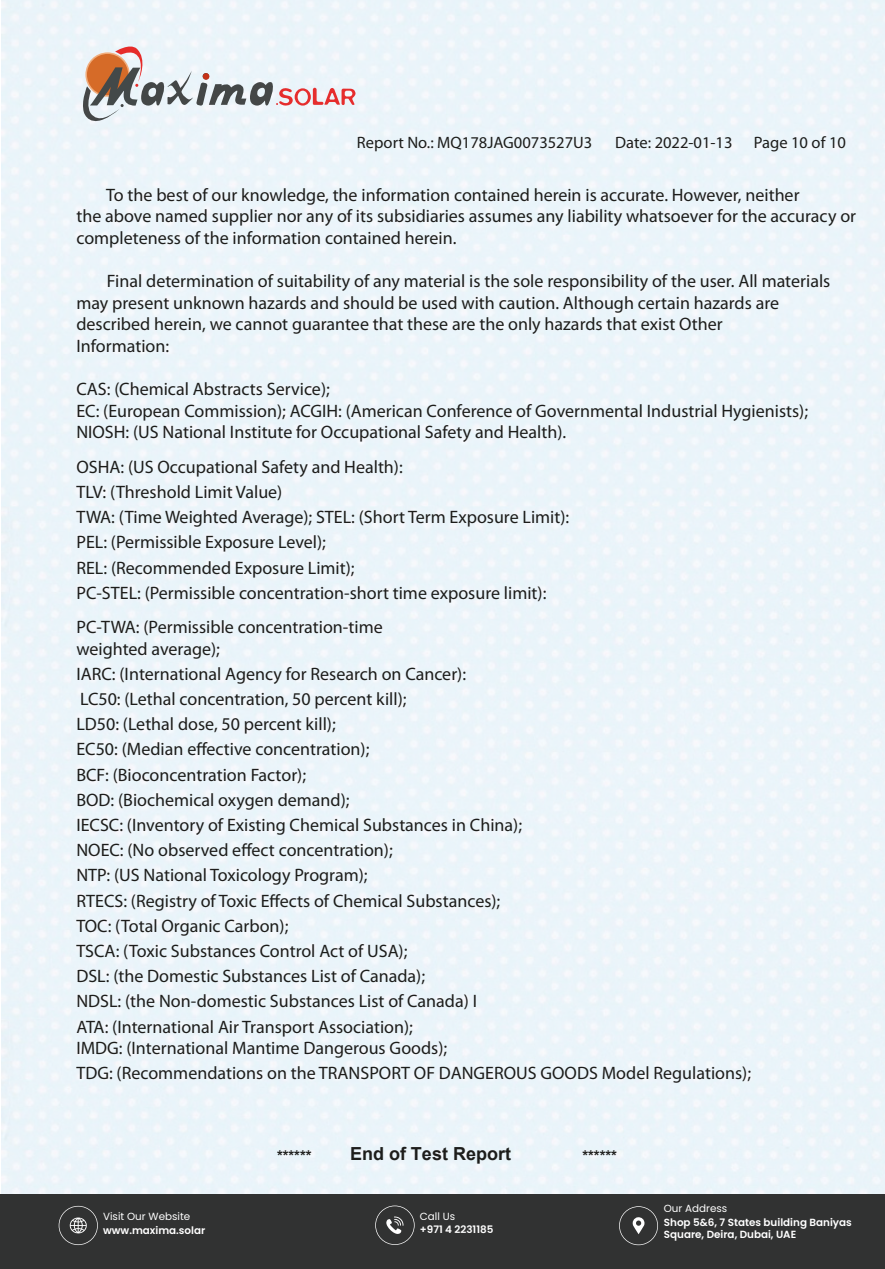
<style>
.page{position:relative;width:885px;height:1269px;background:#fff}
.page>*{position:absolute;margin:0;border:0;box-sizing:border-box;transform-origin:0 0}
.t1{font:18px/25.2px "Myriad Pro";color:#1d1d1b}
.t2{font:700 18px "Arial";color:#1d1d1b}
.t3{font:16.5px "Myriad Pro";color:#1d1d1b}
.t4{font:700 15px "Arial";color:#1d1d1b}
.t5{font:600 10.35px/12.5px "Poppins";color:#fff}
.t6{font:10.35px "Poppins";color:#fff}
</style>
<div class="page">
<svg style="left:81px;top:42px;width:275px;height:88px;background:#d7d4d6"></svg>
<div style="left:0;top:1194px;width:885px;height:74px;background:#313232"></div>
<svg style="left:59px;top:1205px;width:39px;height:40px"></svg>
<svg style="left:375px;top:1205px;width:40px;height:40px"></svg>
<svg style="left:619px;top:1206px;width:39px;height:39px"></svg>
<p class="t3" style="left:357px;top:136px;width:237px">Report No.: MQ178JAG0073527U3</p>
<p class="t3" style="left:615px;top:136px;width:119px">Date: 2022-01-13</p>
<p class="t3" style="left:753px;top:136px;width:94px">Page 10 of 10</p>
<p class="t1" style="left:76px;top:185px;width:781px;line-height:21.6px;text-indent:30px">To the best of our knowledge, the information contained herein is accurate. However, neither<br>the above named supplier nor any of its subsidiaries assumes any liability whatsoever for the accuracy or completeness of the information contained herein.</p>
<p class="t1" style="left:76px;top:272px;width:755px;line-height:21.6px;text-indent:31px">Final determination of suitability of any material is the sole responsibility of the user. All materials may present unknown hazards and should be used with caution. Although certain hazards are described herein, we cannot guarantee that these are the only hazards that exist Other<br>Information:</p>
<p class="t1" style="left:76px;top:380px;width:733px;line-height:21.6px">CAS: (Chemical Abstracts Service);<br>EC: (European Commission); ACGIH: (American Conference of Governmental Industrial Hygienists);<br>NIOSH: (US National Institute for Occupational Safety and Health).</p>
<p class="t1" style="left:76px;top:455px;width:494px">OSHA: (US Occupational Safety and Health):<br>TLV: (Threshold Limit Value)<br>TWA: (Time Weighted Average); STEL: (Short Term Exposure Limit):<br>PEL: (Permissible Exposure Level);<br>REL: (Recommended Exposure Limit);<br>PC-STEL: (Permissible concentration-short time exposure limit):</p>
<p class="t1" style="left:76px;top:617px;width:308px;line-height:21.6px">PC-TWA: (Permissible concentration-time weighted average);</p>
<p class="t1" style="left:76px;top:662px;width:447px">IARC: (International Agency for Research on Cancer):<br>LC50: (Lethal concentration, 50 percent kill);<br>LD50: (Lethal dose, 50 percent kill);<br>EC50: (Median effective concentration);<br>BCF: (Bioconcentration Factor);<br>BOD: (Biochemical oxygen demand);<br>IECSC: (Inventory of Existing Chemical Substances in China); NOEC: (No observed effect concentration);<br>NTP: (US National Toxicology Program);<br>RTECS: (Registry of Toxic Effects of Chemical Substances); TOC: (Total Organic Carbon);<br>TSCA: (Toxic Substances Control Act of USA);<br>DSL: (the Domestic Substances List of Canada);<br>NDSL: (the Non-domestic Substances List of Canada) I<br>ATA: (International Air Transport Association);</p>
<p class="t1" style="left:76px;top:1037px;width:676px;line-height:24.6px">IMDG: (International Mantime Dangerous Goods);<br>TDG: (Recommendations on the TRANSPORT OF DANGEROUS GOODS Model Regulations);</p>
<p class="t6" style="left:103px;top:1210px;width:89px">Visit Our Website</p>
<p class="t5" style="left:103px;top:1224px;width:104px">www.maxima.solar</p>
<p class="t4" style="left:277px;top:1150px;width:36px">******</p>
<p class="t2" style="left:350px;top:1146px;width:163px">End of Test Report</p>
<p class="t4" style="left:582px;top:1150px;width:36px">******</p>
<p class="t6" style="left:420px;top:1210px;width:37px">Call Us</p>
<p class="t5" style="left:420px;top:1224px;width:75px">+971 4 2231185</p>
<p class="t6" style="left:663px;top:1201px;width:65px">Our Address</p>
<p class="t5" style="left:663px;top:1216px;width:189px">Shop 5&amp;6, 7 States building Baniyas<br>Square, Deira, Dubai, UAE</p>
</div>
